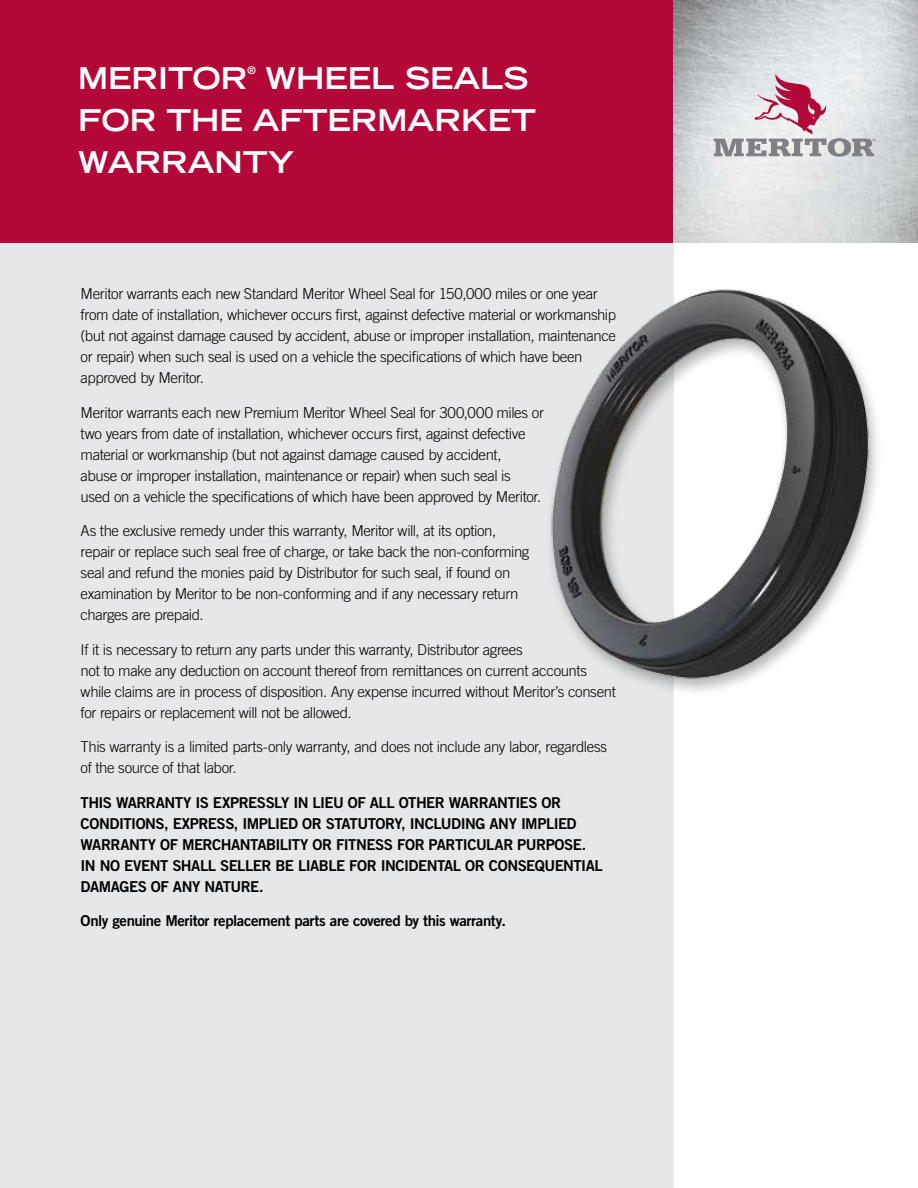
<style>
.page{position:relative;width:918px;height:1188px;background:#fff}
.page>*{position:absolute;margin:0;border:0;box-sizing:border-box;transform-origin:0 0}
.t1{font:700 expanded 30px/42px "Trade Gothic LT Std";color:#fff}
.t2{font:300 15px/21px "Trade Gothic LT Std";letter-spacing:-.025em;color:#000}
.t3{font:15px/21px "Trade Gothic LT Std Bd 2";letter-spacing:-.03em;color:#000}
.t4{font:700 expanded 10.5px "Trade Gothic LT Std";color:#fff}
</style>
<div class="page">
<div style="left:0;top:243px;width:673px;height:945px;background:#e6e7e8"></div>
<div style="left:0;top:0;width:674px;height:243px;background:#b30838"></div>
<img style="left:673px;top:0;width:245px;height:243px">
<svg style="left:714px;top:74px;width:162px;height:83px;background:#d3c2ca"></svg>
<div style="left:544px;top:286px;width:339px;height:411px;background:#000;opacity:.3"></div>
<img style="left:544px;top:284px;width:331px;height:400px">
<h1 class="t1" style="left:78px;top:56px;width:171px">MERITOR</h1>
<p class="t4" style="left:247px;top:63px;width:10px">®</p>
<h1 class="t1" style="left:78px;top:56px;width:459px;text-indent:187px">WHEEL SEALS<br>FOR THE AFTERMARKET<br>WARRANTY</h1>
<p class="t2" style="left:81px;top:283px;width:537px">Meritor warrants each new Standard Meritor Wheel Seal for 150,000 miles or one year from date of installation, whichever occurs first, against defective material or workmanship (but not against damage caused by accident, abuse or improper installation, maintenance or repair) when such seal is used on a vehicle the specifications of which have been approved by Meritor.</p>
<p class="t2" style="left:81px;top:402px;width:465px">Meritor warrants each new Premium Meritor Wheel Seal for 300,000 miles or two years from date of installation, whichever occurs first, against defective material or workmanship (but not against damage caused by accident,<br>abuse or improper installation, maintenance or repair) when such seal is used on a vehicle the specifications of which have been approved by Meritor.</p>
<p class="t2" style="left:81px;top:520px;width:450px">As the exclusive remedy under this warranty, Meritor will, at its option, repair or replace such seal free of charge, or take back the non-conforming seal and refund the monies paid by Distributor for such seal, if found on examination by Meritor to be non-conforming and if any necessary return charges are prepaid.</p>
<p class="t2" style="left:81px;top:639px;width:537px">If it is necessary to return any parts under this warranty, Distributor agrees<br>not to make any deduction on account thereof from remittances on current accounts while claims are in process of disposition. Any expense incurred without Meritor’s consent for repairs or replacement will not be allowed.</p>
<p class="t2" style="left:81px;top:736px;width:528px">This warranty is a limited parts-only warranty, and does not include any labor, regardless of the source of that labor.</p>
<p class="t3" style="left:81px;top:792px;width:524px">THIS WARRANTY IS EXPRESSLY IN LIEU OF ALL OTHER WARRANTIES OR CONDITIONS, EXPRESS, IMPLIED OR STATUTORY, INCLUDING ANY IMPLIED WARRANTY OF MERCHANTABILITY OR FITNESS FOR PARTICULAR PURPOSE.<br>IN NO EVENT SHALL SELLER BE LIABLE FOR INCIDENTAL OR CONSEQUENTIAL DAMAGES OF ANY NATURE.</p>
<p class="t3" style="left:81px;top:910px;width:427px">Only genuine Meritor replacement parts are covered by this warranty.</p>
</div>
